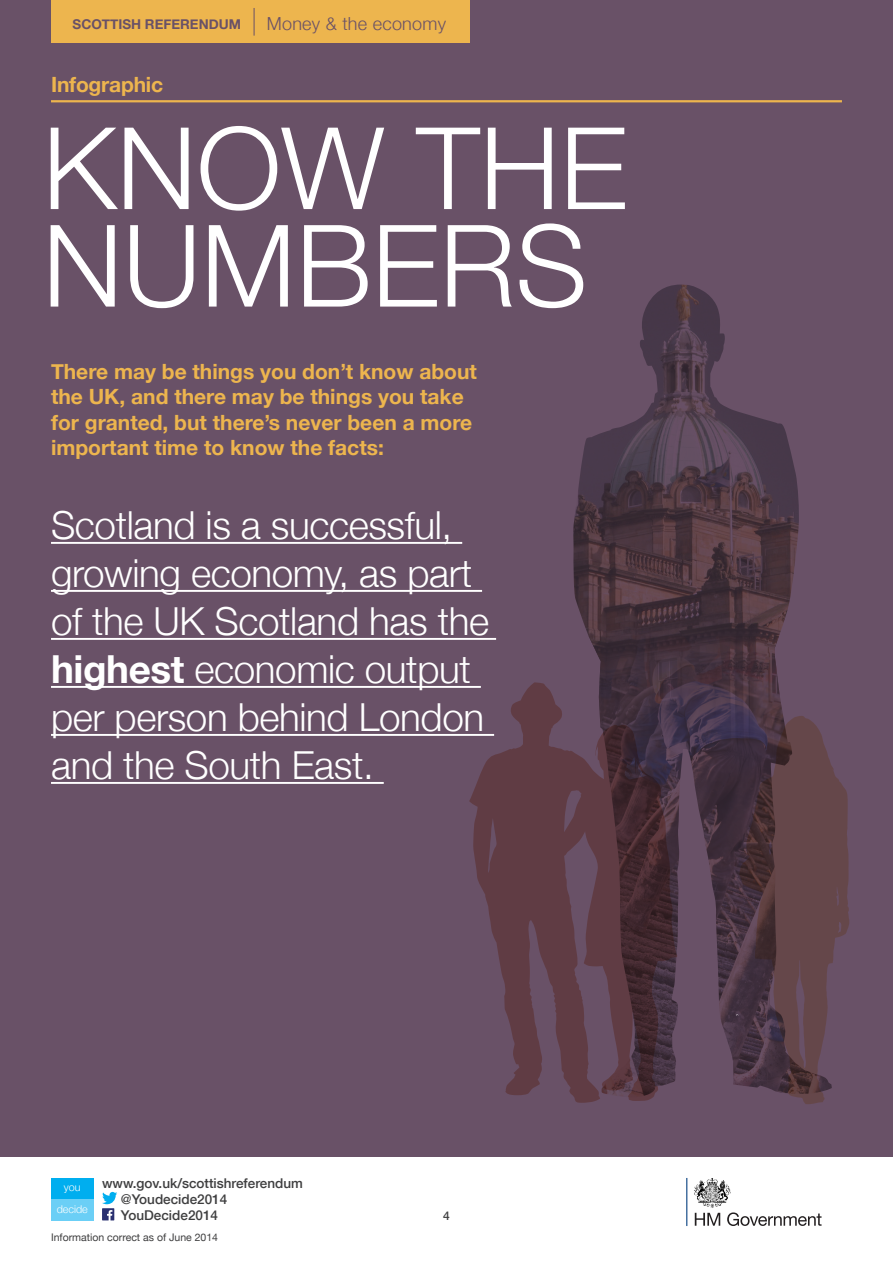
<style>
.page{position:relative;width:893px;height:1263px;background:#fff}
.page>*{position:absolute;margin:0;border:0;box-sizing:border-box;transform-origin:0 0}
.t1{font:300 114px/97.5px "Helvetica Neue";color:#fff}
.t2{font:300 38.55px/48px "Helvetica Neue";letter-spacing:-.01em;color:#fff}
.t3{font:700 21px/25.5px "Helvetica Neue";color:#edb54e}
.t4{font:300 18px "Helvetica Neue";letter-spacing:.015em;color:#695167}
.t5{font:500 13.5px/16.2px "Helvetica Neue";color:#3e3e3f}
.t6{font:700 13.5px "Helvetica Neue";color:#695167}
.t7{font:500 12px "Helvetica Neue";color:#3e3e3f}
.t8{font:300 10.8px/21.9px "Helvetica Neue";color:#fff;text-align:center}
.t9{font:10.5px "Helvetica Neue";color:#3e3e3f}
.s1{font-weight:700}
</style>
<div class="page">
<img style="left:686px;top:1178px;width:45px;height:48px">
<svg style="left:102px;top:1192px;width:15px;height:28px"></svg>
<div style="left:51px;top:1178px;width:43px;height:42px;background:#00aeef"></div>
<div style="left:51px;top:1199px;width:43px;height:21px;background:#6bcff6"></div>
<svg style="left:695px;top:1213px;width:25px;height:13px"></svg>
<svg style="left:727px;top:1212px;width:94px;height:14px"></svg>
<div style="left:0;top:0;width:893px;height:1157px;background:#695167"></div>
<div style="left:51px;top:0;width:418px;height:43px;background:#edb54e"></div>
<svg style="left:469px;top:682px;width:184px;height:421px;fill:#603c44"></svg>
<img style="left:589px;top:755px;width:147px;height:342px">
<img style="left:573px;top:285px;width:226px;height:470px">
<svg style="left:254px;top:8px;width:1px;height:28px"></svg>
<hr style="left:51px;top:542px;width:411px;height:2px;background:#fff">
<hr style="left:51px;top:590px;width:431px;height:2px;background:#fff">
<hr style="left:51px;top:638px;width:445px;height:2px;background:#fff">
<hr style="left:51px;top:686px;width:430px;height:2px;background:#fff">
<hr style="left:51px;top:734px;width:443px;height:2px;background:#fff">
<hr style="left:51px;top:782px;width:333px;height:2px;background:#fff">
<hr style="left:51px;top:100px;width:791px;height:2px;background:#edb54e">
<svg style="left:736px;top:716px;width:113px;height:388px"></svg>
<p class="t6" style="left:73px;top:12px;width:170px">SCOTTISH REFERENDUM</p>
<p class="t4" style="left:267px;top:9px;width:181px">Money &amp; the economy</p>
<p class="t3" style="left:51px;top:70px;width:114px">Infographic</p>
<p class="t1" style="left:43px;top:113px;width:586px">KNOW THE<br>NUMBERS</p>
<p class="t3" style="left:51px;top:358px;width:427px">There may be things you don’t know about the UK, and there may be things you take for granted, but there’s never been a more important time to know the facts:</p>
<p class="t2" style="left:51px;top:499px;width:440px">Scotland is a successful, growing economy, as part of the UK Scotland has the <span class="s1">highest</span> economic output per person behind London and the South East.</p>
<p class="t5" style="left:121px;top:1174px;width:183px;text-indent:-19px">www.gov.uk/scottishreferendum @Youdecide2014<br>YouDecide2014</p>
<p class="t9" style="left:51px;top:1228px;width:169px">Information correct as of June 2014</p>
<p class="t8" style="left:57px;top:1175px;width:33px">you decide</p>
<p class="t7" style="left:443px;top:1206px;width:8px">4</p>
</div>
